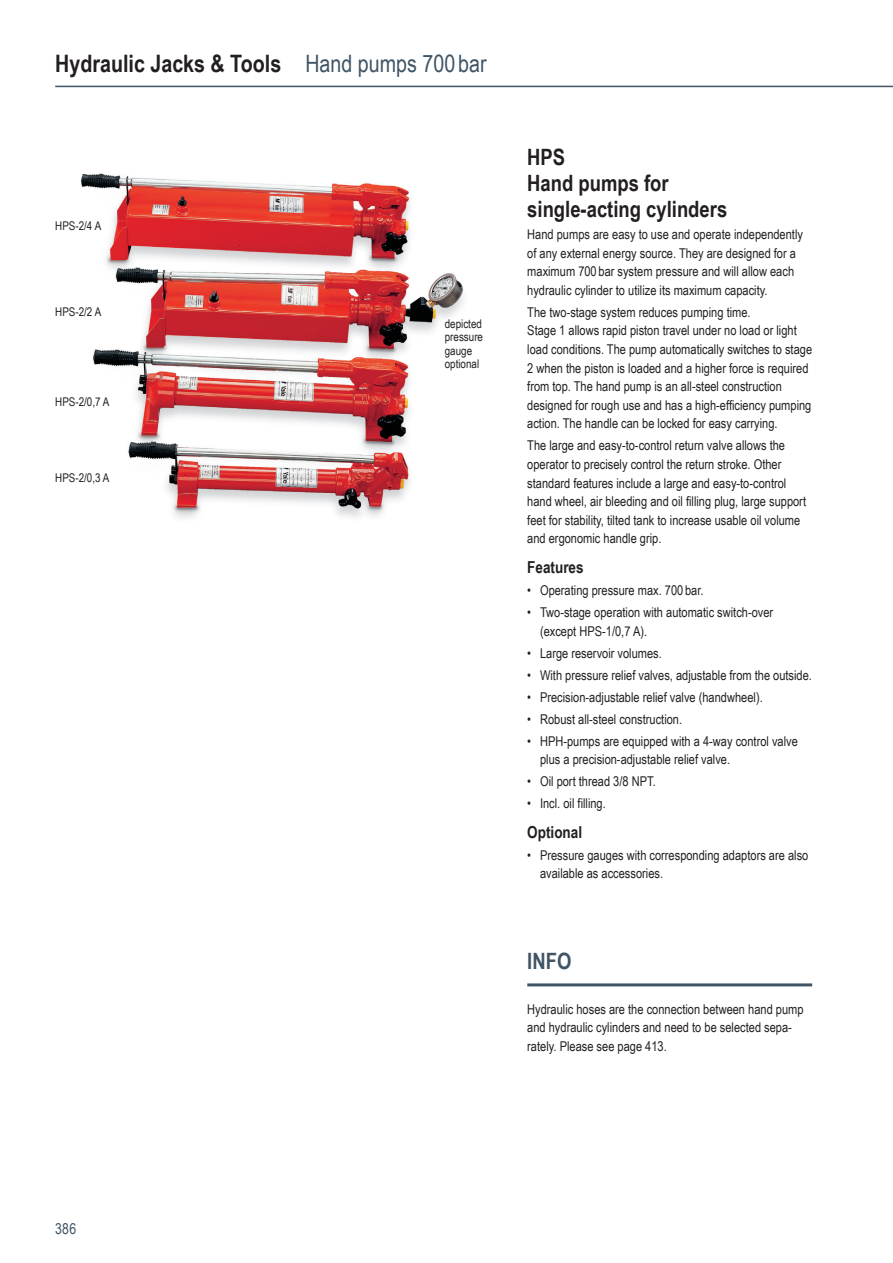
<style>
.page{position:relative;width:893px;height:1263px;background:#fff}
.page>*{position:absolute;margin:0;border:0;box-sizing:border-box;transform-origin:0 0}
.t1{font:700 24px "Arial Narrow";color:#231f20}
.t2{font:700 22.5px/26.1px "Arial Narrow";color:#231f20}
.t3{font:700 22.5px "Arial Narrow";color:#3f5465}
.t4{font:700 16.5px "Arial Narrow";color:#231f20}
.t5{font:15px "Arial Narrow";color:#3f5465}
.t6{font:13.5px/18.6px "Arial Narrow";color:#231f20}
.t7{font:12px/13.5px "Arial Narrow";color:#231f20}
.s1{font-weight:400;color:#3f5465}
</style>
<div class="page">
<img style="left:81px;top:173px;width:382px;height:345px">
<hr style="left:55px;top:86px;width:838px;height:1px;background:#3f5465">
<hr style="left:527px;top:983px;width:285px;height:3px;background:#3f5465">
<h1 class="t1" style="left:55px;top:46px;width:433px">Hydraulic Jacks &amp; Tools <span class="s1">Hand pumps 700 bar</span></h1>
<p class="t7" style="left:55px;top:218px;width:47px">HPS-2/4 A</p>
<p class="t7" style="left:55px;top:304px;width:47px">HPS-2/2 A</p>
<p class="t7" style="left:55px;top:395px;width:56px">HPS-2/0,7 A</p>
<p class="t7" style="left:55px;top:471px;width:56px">HPS-2/0,3 A</p>
<p class="t7" style="left:445px;top:316px;width:40px">depicted pressure gauge optional</p>
<h2 class="t2" style="left:527px;top:143px;width:201px">HPS<br>Hand pumps for single-acting cylinders</h2>
<p class="t6" style="left:527px;top:224px;width:277px">Hand pumps are easy to use and operate independently of any external energy source. They are designed for a maximum 700 bar system pressure and will allow each hydraulic cylinder to utilize its maximum capacity.</p>
<p class="t6" style="left:527px;top:302px;width:286px">The two-stage system reduces pumping time.<br>Stage 1 allows rapid piston travel under no load or light load conditions. The pump automatically switches to stage 2 when the piston is loaded and a higher force is required from top. The hand pump is an all-steel construction designed for rough use and has a high-efficiency pumping action. The handle can be locked for easy carrying.</p>
<p class="t6" style="left:527px;top:436px;width:280px">The large and easy-to-control return valve allows the operator to precisely control the return stroke. Other standard features include a large and easy-to-control hand wheel, air bleeding and oil filling plug, large support feet for stability, tilted tank to increase usable oil volume and ergonomic handle grip.</p>
<p class="t4" style="left:527px;top:555px;width:58px">Features</p>
<p class="t6" style="left:527px;top:580px;width:178px">• Operating pressure max. 700 bar.</p>
<p class="t6" style="left:540px;top:602px;width:235px;text-indent:-13px">• Two-stage operation with automatic switch-over (except HPS-1/0,7 A).</p>
<p class="t6" style="left:527px;top:643px;width:136px">• Large reservoir volumes.</p>
<p class="t6" style="left:527px;top:665px;width:286px">• With pressure relief valves, adjustable from the outside.</p>
<p class="t6" style="left:527px;top:687px;width:237px">• Precision-adjustable relief valve (handwheel).</p>
<p class="t6" style="left:527px;top:709px;width:156px">• Robust all-steel construction.</p>
<p class="t6" style="left:540px;top:731px;width:259px;text-indent:-13px">• HPH-pumps are equipped with a 4-way control valve plus a precision-adjustable relief valve.</p>
<p class="t6" style="left:527px;top:772px;width:130px">• Oil port thread 3/8 NPT.</p>
<p class="t6" style="left:527px;top:794px;width:80px">• Incl. oil filling.</p>
<p class="t4" style="left:527px;top:819px;width:56px">Optional</p>
<p class="t6" style="left:540px;top:845px;width:270px;text-indent:-13px">• Pressure gauges with corresponding adaptors are also available as accessories.</p>
<h2 class="t3" style="left:527px;top:944px;width:46px">INFO</h2>
<p class="t6" style="left:527px;top:999px;width:278px">Hydraulic hoses are the connection between hand pump and hydraulic cylinders and need to be selected sepa&shy;rately. Please see page 413.</p>
<p class="t5" style="left:55px;top:1218px;width:22px">386</p>
</div>
